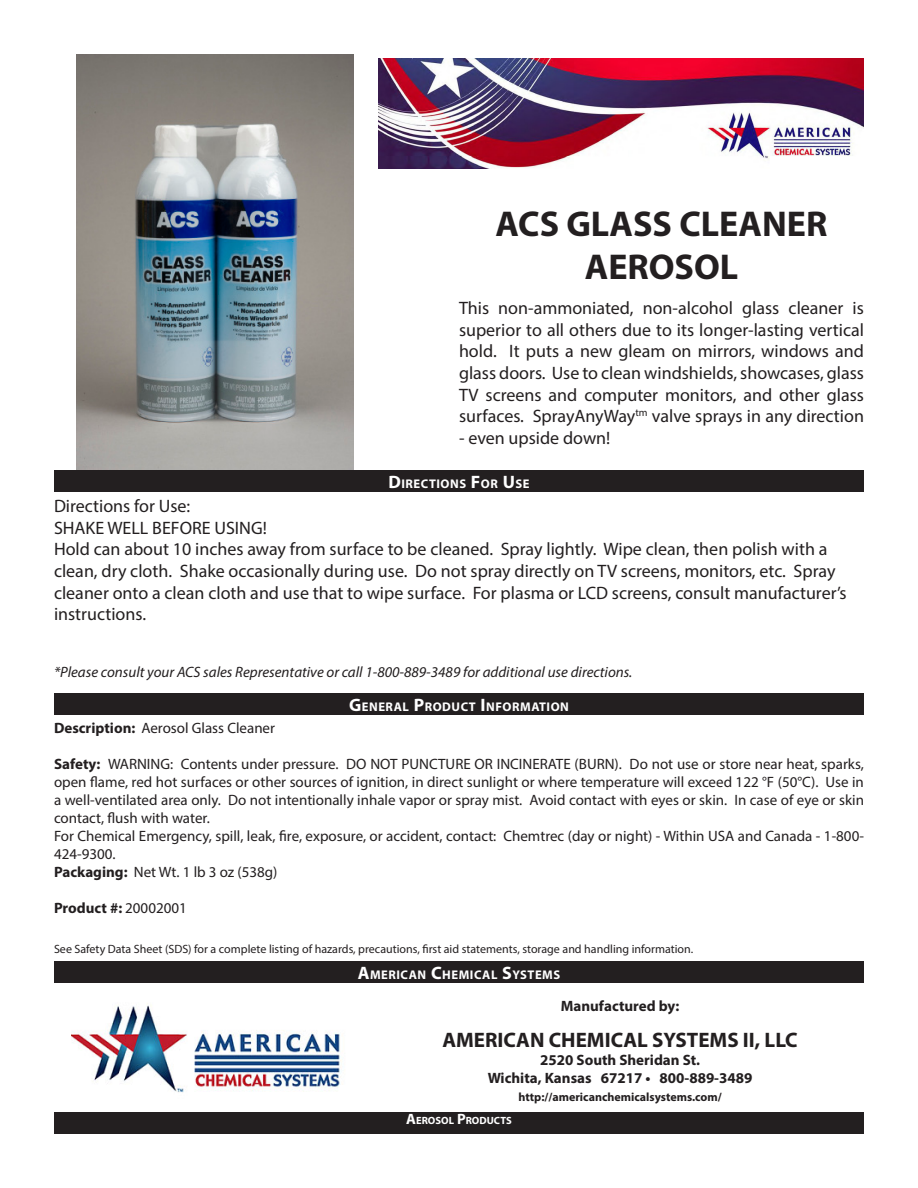
<style>
.page{position:relative;width:918px;height:1188px;background:#fff}
.page>*{position:absolute;margin:0;border:0;box-sizing:border-box;transform-origin:0 0}
.t1{font:700 36px "Myriad Pro";color:#231f20}
.Paragraph_Style_6{font:700 21px "Myriad Pro";color:#231f20}
.t2{font:18px/21.6px "Myriad Pro";color:#231f20}
.t3{font:15px/18px "Myriad Pro";color:#231f20;text-align:justify}
.t4{font:italic 15px "Myriad Pro";color:#231f20}
.Paragraph_Style_6-2{font:700 15px "Myriad Pro";color:#231f20}
.t5{font:700 12.6px "Myriad Pro";letter-spacing:.045em;color:#fff}
.t6{font:12px "Myriad Pro";color:#231f20}
.Paragraph_Style_6-3{font:700 12px "Myriad Pro";color:#231f20}
.t7{font:700 10.5px "Myriad Pro";color:#fff}
.s1{font-size:18px}
.s2{font-weight:700}
.s3{font-weight:400}
.s4{font-size:15px}
</style>
<div class="page">
<div style="left:54px;top:470px;width:810px;height:21px;background:#231f20"></div>
<div style="left:54px;top:693px;width:810px;height:22px;background:#231f20"></div>
<div style="left:54px;top:961px;width:810px;height:22px;background:#231f20"></div>
<div style="left:54px;top:1112px;width:810px;height:22px;background:#231f20"></div>
<img style="left:71px;top:1005px;width:271px;height:88px">
<img style="left:379px;top:58px;width:485px;height:111px">
<img style="left:77px;top:54px;width:276px;height:416px">
<p class="t1" style="left:496px;top:200px;width:333px">ACS GLASS CLEANER</p>
<p class="t1" style="left:585px;top:243px;width:155px">AEROSOL</p>
<p class="t2" style="left:459px;top:297px;width:407px;text-align:justify">This non-ammoniated, non-alcohol glass cleaner is superior to all others due to its longer-lasting vertical hold. It puts a new gleam on mirrors, windows and glass doors. Use to clean windshields, showcases, glass TV screens and computer monitors, and other glass surfaces. SprayAnyWay<sup>tm</sup> valve sprays in any direction</p>
<p class="t2" style="left:459px;top:427px;width:153px">- even upside down!</p>
<p class="t5" style="left:388px;top:475px;width:143px"><span class="s1">D</span>IRECTIONS <span class="s1">F</span>OR <span class="s1">U</span>SE</p>
<p class="t2" style="left:54px;top:495px;width:138px">Directions for Use:</p>
<p class="t2" style="left:54px;top:517px;width:214px">SHAKE WELL BEFORE USING!</p>
<p class="t2" style="left:54px;top:538px;width:794px">Hold can about 10 inches away from surface to be cleaned. Spray lightly. Wipe clean, then polish with a clean, dry cloth. Shake occasionally during use. Do not spray directly on TV screens, monitors, etc. Spray cleaner onto a clean cloth and use that to wipe surface. For plasma or LCD screens, consult manufacturer’s instructions.</p>
<p class="t4" style="left:54px;top:663px;width:580px">*Please consult your ACS sales Representative or call 1-800-889-3489 for additional use directions.</p>
<p class="t5" style="left:349px;top:699px;width:221px"><span class="s1">G</span>ENERAL <span class="s1">P</span>RODUCT <span class="s1">I</span> NFORMATION</p>
<p class="t3" style="left:54px;top:719px;width:223px"><span class="s2">Description:</span> Aerosol Glass Cleaner</p>
<p class="t3" style="left:54px;top:755px;width:812px"><span class="s2">Safety:</span> WARNING: Contents under pressure. DO NOT PUNCTURE OR INCINERATE (BURN). Do not use or store near heat, sparks, open flame, red hot surfaces or other sources of ignition, in direct sunlight or where temperature will exceed 122 °F (50°C). Use in a well-ventilated area only. Do not intentionally inhale vapor or spray mist. Avoid contact with eyes or skin. In case of eye or skin contact, flush with water.</p>
<p class="t3" style="left:54px;top:827px;width:811px">For Chemical Emergency, spill, leak, fire, exposure, or accident, contact: Chemtrec (day or night) - Within USA and Canada - 1-800-<br>424-9300.</p>
<p class="t3" style="left:54px;top:863px;width:225px"><span class="s2">Packaging:</span> Net Wt. 1 lb 3 oz (538g)</p>
<p class="Paragraph_Style_6-2" style="left:54px;top:898px;width:134px">Product #: <span class="s3">20002001</span></p>
<p class="t6" style="left:54px;top:942px;width:641px">See Safety Data Sheet (SDS) for a complete listing of hazards, precautions, first aid statements, storage and handling information.</p>
<p class="t5" style="left:358px;top:967px;width:204px"><span class="s1">A</span>MERICAN <span class="s1">C</span>HEMICAL <span class="s1">S</span>YSTEMS</p>
<p class="Paragraph_Style_6-2" style="left:561px;top:996px;width:120px">Manufactured by:</p>
<p class="Paragraph_Style_6" style="left:442px;top:1026px;width:357px">AMERICAN CHEMICAL SYSTEMS II, LLC</p>
<p class="Paragraph_Style_6-2" style="left:540px;top:1050px;width:161px">2520 South Sheridan St.</p>
<p class="Paragraph_Style_6-2" style="left:488px;top:1068px;width:266px">Wichita, Kansas 67217 • 800-889-3489</p>
<p class="Paragraph_Style_6-3" style="left:518px;top:1089px;width:205px">http://americanchemicalsystems.com/</p>
<p class="t7" style="left:406px;top:1113px;width:107px"><span class="s4">A</span>EROSOL <span class="s4">P</span>RODUCTS</p>
</div>
